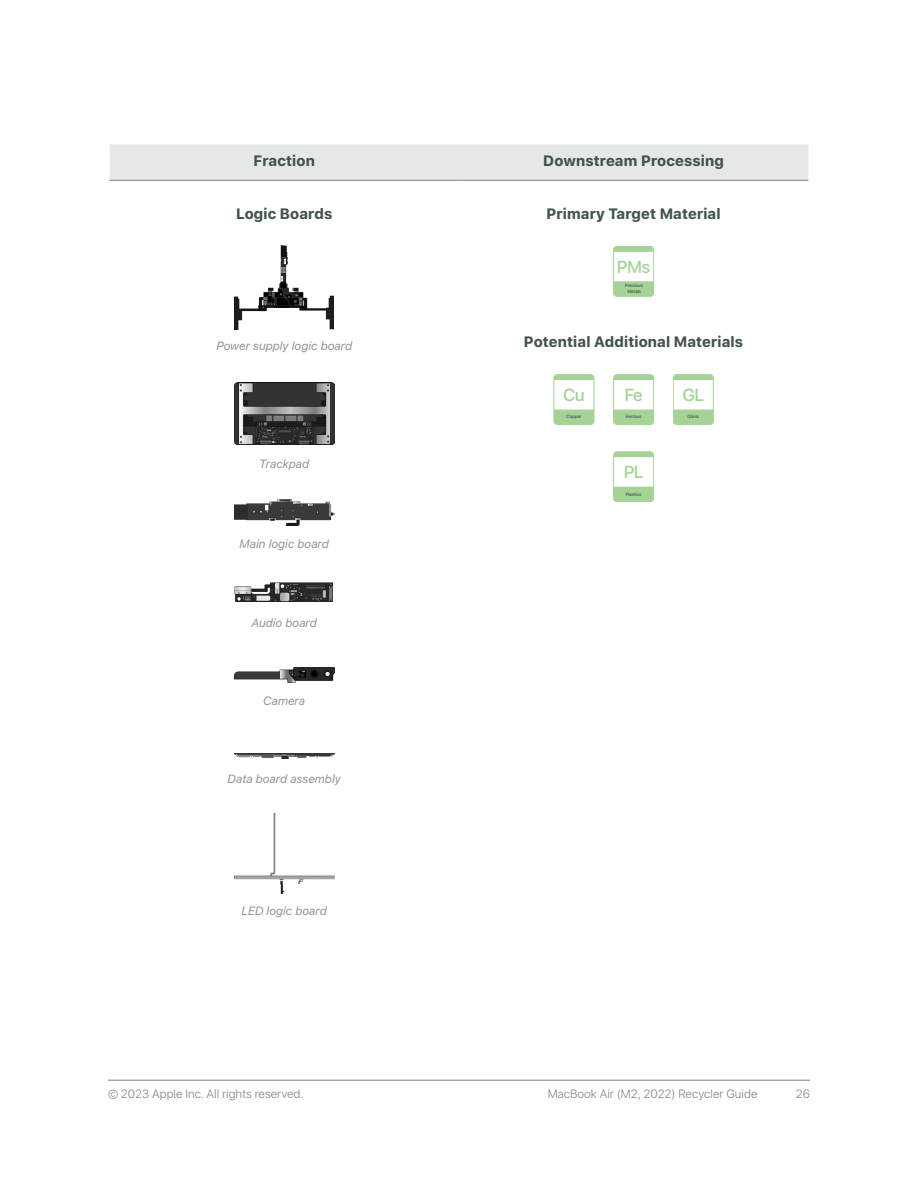
<style>
.page{position:relative;width:918px;height:1188px;background:#fff}
.page>*{position:absolute;margin:0;border:0;box-sizing:border-box;transform-origin:0 0}
.t1{font:500 17.25px "SF Hello";letter-spacing:-.04em;color:#a5d396}
.Table_Header{font:700 15px "SF Hello";letter-spacing:.01em;color:#415350}
.Table_Header__potential_additional{font:700 15px "SF Hello";letter-spacing:.01em;color:#415350}
.Table_Object_Description{font:italic 12px "SF Hello";color:#939598}
.t2{font:300 12px "SF Hello";color:#808285}
.t3{font:500 4.65px/5.7px "SF Hello";letter-spacing:-.02em;color:#41524f;text-align:center}
</style>
<div class="page">
<hr style="left:108px;top:1080px;width:702px;height:1px;background:#808285">
<div style="left:110px;top:144px;width:698px;height:36px;background:#e6e7e9"></div>
<hr style="left:459px;top:180px;width:349px;height:1px;background:#808285">
<hr style="left:110px;top:180px;width:349px;height:1px;background:#808285">
<img style="left:235px;top:246px;width:99px;height:83px">
<img style="left:234px;top:383px;width:100px;height:62px">
<img style="left:234px;top:500px;width:100px;height:25px">
<img style="left:234px;top:583px;width:99px;height:18px">
<img style="left:234px;top:667px;width:100px;height:16px">
<img style="left:234px;top:754px;width:100px;height:5px">
<img style="left:234px;top:814px;width:100px;height:79px">
<svg style="left:613px;top:281px;width:41px;height:15px"></svg>
<svg style="left:613px;top:246px;width:41px;height:6px"></svg>
<div style="left:613px;top:246px;width:41px;height:50px;border:1px solid #a5d396;border-radius:3px"></div>
<svg style="left:554px;top:409px;width:40px;height:16px"></svg>
<svg style="left:554px;top:374px;width:40px;height:6px"></svg>
<div style="left:554px;top:374px;width:40px;height:51px;border:1px solid #a5d396;border-radius:3px"></div>
<svg style="left:613px;top:409px;width:41px;height:16px"></svg>
<svg style="left:615px;top:374px;width:39px;height:6px"></svg>
<div style="left:613px;top:374px;width:41px;height:51px;border:1px solid #a5d396;border-radius:3px"></div>
<svg style="left:673px;top:409px;width:40px;height:16px"></svg>
<svg style="left:673px;top:374px;width:39px;height:6px"></svg>
<div style="left:673px;top:374px;width:41px;height:51px;border:1px solid #a5d396;border-radius:3px"></div>
<svg style="left:613px;top:486px;width:41px;height:16px"></svg>
<svg style="left:613px;top:452px;width:41px;height:6px"></svg>
<div style="left:613px;top:452px;width:41px;height:50px;border:1px solid #a5d396;border-radius:3px"></div>
<p class="Table_Header" style="left:254px;top:152px;width:63px">Fraction</p>
<p class="Table_Header" style="left:543px;top:152px;width:182px">Downstream Processing</p>
<p class="Table_Header" style="left:236px;top:205px;width:98px">Logic Boards</p>
<p class="Table_Header" style="left:547px;top:205px;width:176px">Primary Target Material</p>
<p class="t1" style="left:617px;top:257px;width:35px">PMs</p>
<p class="t3" style="left:625px;top:283px;width:19px">Precious<br>Metals</p>
<p class="Table_Object_Description" style="left:216px;top:337px;width:137px">Power supply logic board</p>
<p class="Table_Object_Description" style="left:259px;top:455px;width:52px">Trackpad</p>
<p class="Table_Object_Description" style="left:240px;top:535px;width:91px">Main logic board</p>
<p class="Table_Object_Description" style="left:252px;top:614px;width:67px">Audio board</p>
<p class="Table_Object_Description" style="left:263px;top:692px;width:43px">Camera</p>
<p class="Table_Object_Description" style="left:228px;top:770px;width:115px">Data board assembly</p>
<p class="Table_Object_Description" style="left:242px;top:902px;width:87px">LED logic board</p>
<p class="Table_Header__potential_additional" style="left:524px;top:334px;width:221px">Potential Additional Materials</p>
<p class="t1" style="left:563px;top:385px;width:23px">Cu</p>
<p class="t3" style="left:566px;top:414px;width:17px">Copper</p>
<p class="t1" style="left:624px;top:385px;width:20px">Fe</p>
<p class="t3" style="left:626px;top:414px;width:17px">Ferrous</p>
<p class="t1" style="left:624px;top:462px;width:21px">PL</p>
<p class="t3" style="left:626px;top:491px;width:17px">Plastics</p>
<p class="t1" style="left:682px;top:385px;width:23px">GL</p>
<p class="t3" style="left:688px;top:414px;width:13px">Glass</p>
<p class="t2" style="left:108px;top:1087px;width:197px">© 2023 Apple Inc. All rights reserved.</p>
<p class="t2" style="left:548px;top:1087px;width:211px">MacBook Air (M2, 2022) Recycler Guide</p>
<p class="t2" style="left:796px;top:1087px;width:16px">26</p>
</div>
